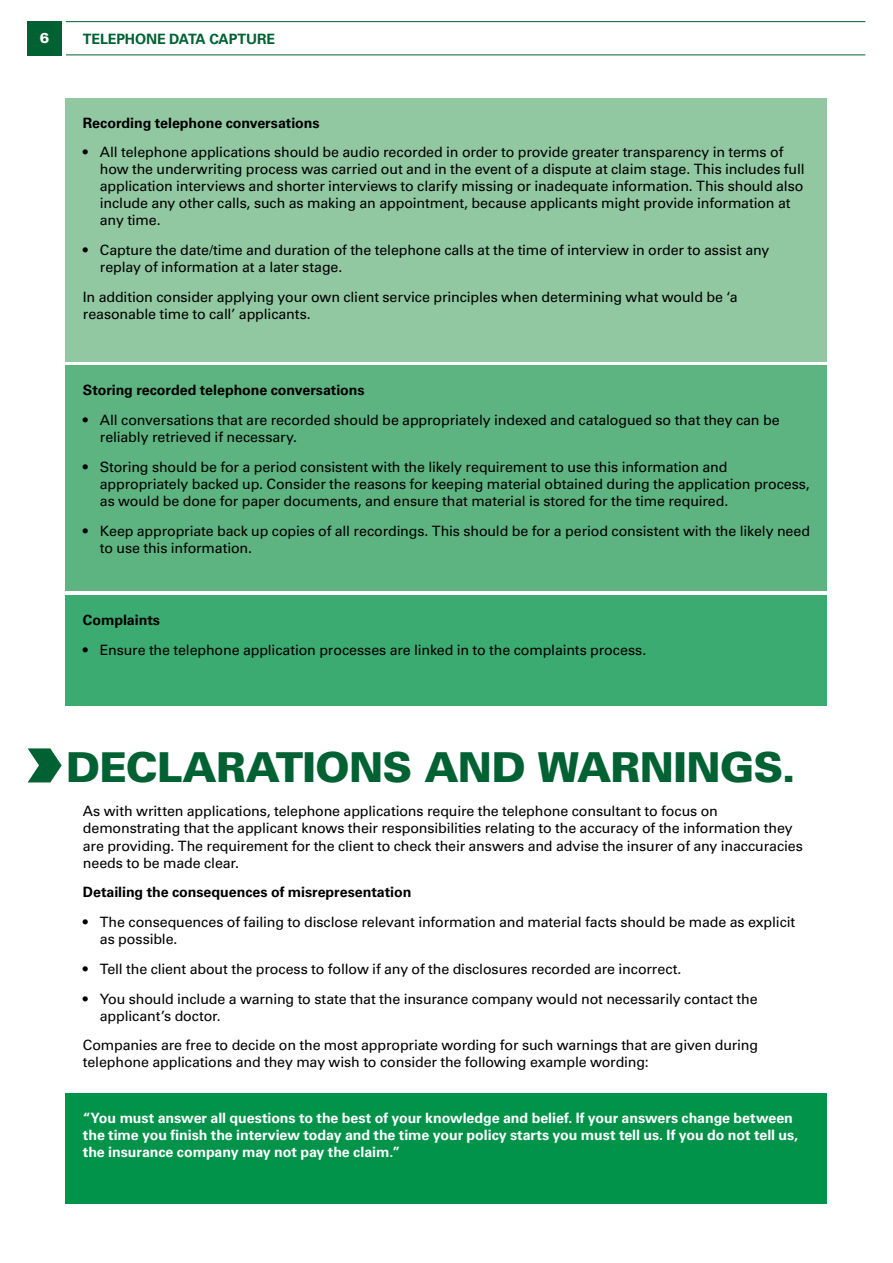
<style>
.page{position:relative;width:893px;height:1263px;background:#fff}
.page>*{position:absolute;margin:0;border:0;box-sizing:border-box;transform-origin:0 0}
.t1{font:900 41.25px "Univers LT";letter-spacing:-.02em;color:#006132}
.t2{font:14.25px/17px "Univers LT";letter-spacing:-.01em;color:#000}
.t3{font:700 14.25px/17px "Univers LT";letter-spacing:-.005em;color:#fff}
.t4{font:700 14.25px "Univers LT";letter-spacing:-.005em;color:#000}
.t5{font:700 14.25px "Univers LT";letter-spacing:-.01em;color:#006132}
.t6{font:900 14.25px "Univers LT";color:#fff}
</style>
<div class="page">
<div style="left:28px;top:21px;width:34px;height:34px;background:#006132"></div>
<hr style="left:66px;top:21px;width:799px;height:1px;background:#006132">
<hr style="left:66px;top:55px;width:799px;height:1px;background:#006132">
<div style="left:66px;top:595px;width:761px;height:111px;background:#3bab72"></div>
<svg style="left:28px;top:748px;width:34px;height:34px"></svg>
<div style="left:66px;top:98px;width:761px;height:263px;background:#91c8a2"></div>
<div style="left:66px;top:366px;width:761px;height:225px;background:#5db481"></div>
<div style="left:66px;top:1093px;width:761px;height:110px;background:#009349"></div>
<p class="t6" style="left:40px;top:28px;width:11px">6</p>
<p class="t5" style="left:83px;top:30px;width:194px">TELEPHONE DATA CAPTURE</p>
<p class="t4" style="left:83px;top:114px;width:238px">Recording telephone conversations</p>
<p class="t2" style="left:100px;top:144px;width:706px;text-indent:-17px">• All telephone applications should be audio recorded in order to provide greater transparency in terms of how the underwriting process was carried out and in the event of a dispute at claim stage. This includes full application interviews and shorter interviews to clarify missing or inadequate information. This should also include any other calls, such as making an appointment, because applicants might provide information at any time.</p>
<p class="t2" style="left:100px;top:242px;width:671px;text-indent:-17px">• Capture the date/time and duration of the telephone calls at the time of interview in order to assist any replay of information at a later stage.</p>
<p class="t2" style="left:83px;top:288px;width:656px">In addition consider applying your own client service principles when determining what would be ‘a reasonable time to call’ applicants.</p>
<p class="t4" style="left:83px;top:382px;width:283px">Storing recorded telephone conversations</p>
<p class="t2" style="left:100px;top:412px;width:681px;text-indent:-17px">• All conversations that are recorded should be appropriately indexed and catalogued so that they can be reliably retrieved if necessary.</p>
<p class="t2" style="left:100px;top:459px;width:711px;text-indent:-17px">• Storing should be for a period consistent with the likely requirement to use this information and appropriately backed up. Consider the reasons for keeping material obtained during the application process, as would be done for paper documents, and ensure that material is stored for the time required.</p>
<p class="t2" style="left:100px;top:522px;width:712px;text-indent:-17px">• Keep appropriate back up copies of all recordings. This should be for a period consistent with the likely need to use this information.</p>
<p class="t4" style="left:83px;top:612px;width:79px">Complaints</p>
<p class="t2" style="left:83px;top:641px;width:565px">• Ensure the telephone application processes are linked in to the complaints process.</p>
<h1 class="t1" style="left:66px;top:742px;width:731px">DECLARATIONS AND WARNINGS.</h1>
<p class="t2" style="left:83px;top:803px;width:721px">As with written applications, telephone applications require the telephone consultant to focus on demonstrating that the applicant knows their responsibilities relating to the accuracy of the information they are providing. The requirement for the client to check their answers and advise the insurer of any inaccuracies needs to be made clear.</p>
<p class="t4" style="left:83px;top:884px;width:330px">Detailing the consequences of misrepresentation</p>
<p class="t2" style="left:100px;top:913px;width:697px;text-indent:-17px">• The consequences of failing to disclose relevant information and material facts should be made as explicit as possible.</p>
<p class="t2" style="left:83px;top:960px;width:600px">• Tell the client about the process to follow if any of the disclosures recorded are incorrect.</p>
<p class="t2" style="left:100px;top:990px;width:659px;text-indent:-17px">• You should include a warning to state that the insurance company would not necessarily contact the applicant’s doctor.</p>
<p class="t2" style="left:83px;top:1037px;width:677px">Companies are free to decide on the most appropriate wording for such warnings that are given during telephone applications and they may wish to consider the following example wording:</p>
<p class="t3" style="left:83px;top:1109px;width:717px">“You must answer all questions to the best of your knowledge and belief. If your answers change between the time you finish the interview today and the time your policy starts you must tell us. If you do not tell us, the insurance company may not pay the claim.”</p>
</div>
